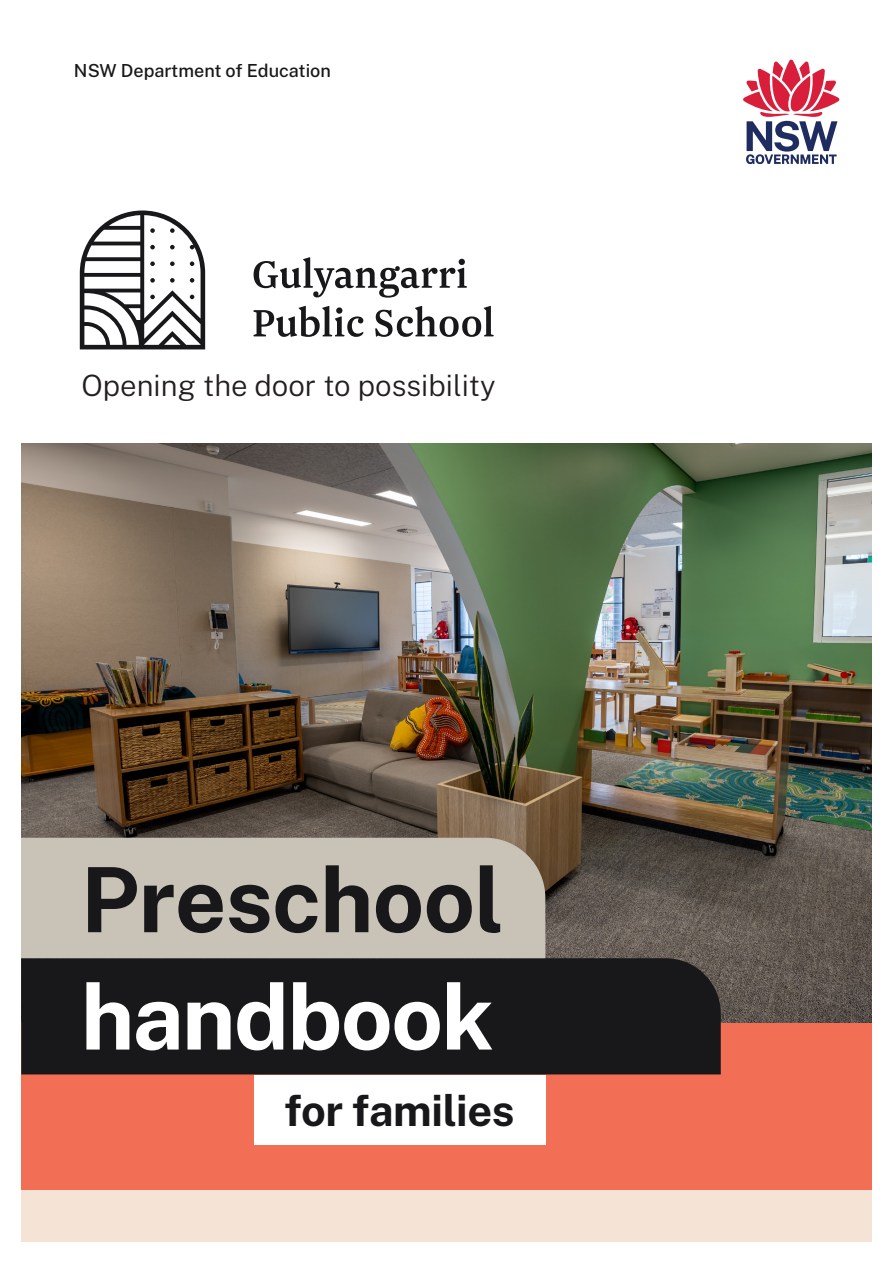
<style>
.page{position:relative;width:893px;height:1263px;background:#fff}
.page>*{position:absolute;margin:0;border:0;box-sizing:border-box;transform-origin:0 0}
.Heading_-_H1{font:700 90.6px "Public Sans";letter-spacing:-.02em;color:#fff}
.Heading_-_H1-2{font:700 90px "Public Sans";letter-spacing:-.01em;color:#18181a}
.t1{font:700 43.2px "Public Sans";letter-spacing:-.01em;color:#18181a}
.t2{font:300 29.4px "Public Sans";color:#231f20}
.t3{font:500 18px "Public Sans";color:#18181a}
</style>
<div class="page">
<div style="left:4px;top:643px;width:889px;height:620px;background:#f5e4d6"></div>
<img style="left:22px;top:444px;width:849px;height:580px">
<div style="left:0;top:1024px;width:873px;height:166px;background:#f26e54"></div>
<div style="left:22px;top:958px;width:699px;height:116px;background:#18181a"></div>
<div style="left:22px;top:838px;width:523px;height:120px;background:#c9c2b7"></div>
<div style="left:254px;top:1075px;width:291px;height:69px;background:#fff"></div>
<svg style="left:743px;top:60px;width:96px;height:104px"></svg>
<svg style="left:254px;top:257px;width:213px;height:41px"></svg>
<svg style="left:253px;top:306px;width:111px;height:31px"></svg>
<svg style="left:375px;top:306px;width:119px;height:31px"></svg>
<svg style="left:80px;top:210px;width:125px;height:139px"></svg>
<div style="left:0;top:0;width:893px;height:1263px;border:21px solid #fff"></div>
<p class="t3" style="left:74px;top:57px;width:258px">NSW Department of Education</p>
<p class="t2" style="left:82px;top:365px;width:415px">Opening the door to possibility</p>
<h1 class="Heading_-_H1-2" style="left:81px;top:833px;width:425px">Preschool</h1>
<h1 class="Heading_-_H1" style="left:81px;top:950px;width:415px">handbook</h1>
<h3 class="t1" style="left:284px;top:1078px;width:231px">for families</h3>
</div>
